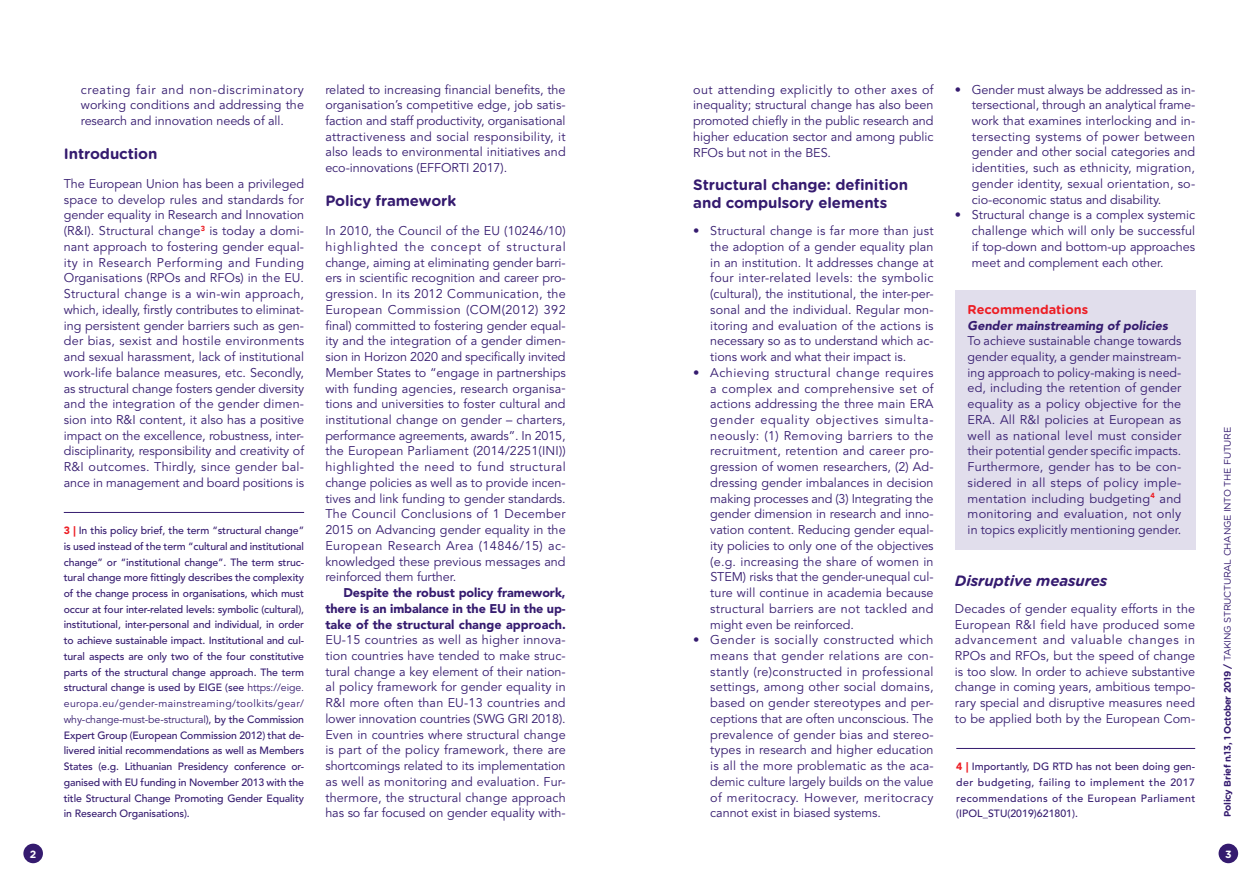
<style>
.page{position:relative;width:1259px;height:893px;background:#fff}
.page>*{position:absolute;margin:0;border:0;box-sizing:border-box;transform-origin:0 0}
.t1{font:700 15px/18px "Gotham Rounded";letter-spacing:-.005em;color:#351b6f}
.t2{font:italic 700 15px "Gotham Rounded";letter-spacing:-.005em;color:#351b6f}
.t3{font:700 12.75px "Gotham Rounded";color:#ed1d24}
.t4{font:12.6px/15.8px "Avenir LTCE";letter-spacing:-.005em;color:#351b6f;text-align:justify}
.t5{font:900 12.6px/15.8px "Avenir LTCE";letter-spacing:.005em;color:#351b6f;text-align:justify}
.t6{font:italic 900 12.6px "Avenir LTCE";color:#351b6f}
.t7{font:500 10.5px/15.8px "Avenir LTCE";letter-spacing:-.005em;color:#351b6f;text-align:justify}
.t8{font:700 10.5px "Gotham Rounded";color:#fff}
.t9{font:9.45px "Gotham Rounded";letter-spacing:-.025em;color:#351b6f}
.s1{font-weight:900;color:#ed1d24}
.s2{font-weight:400}
.s3{font-weight:700}
</style>
<div class="page">
<div style="left:955px;top:290px;width:240px;height:260px;background:#e1deec"></div>
<div style="left:1218px;top:844px;width:20px;height:19px;background:#351b6f;border-radius:50%"></div>
<div style="left:23px;top:844px;width:20px;height:19px;background:#351b6f;border-radius:50%"></div>
<hr style="left:956px;top:748px;width:239px;height:1px;background:#351b6f">
<hr style="left:64px;top:512px;width:240px;height:1px;background:#351b6f">
<p class="t4" style="left:81px;top:81px;width:225px">creating fair and non-discriminatory working conditions and addressing the research and innovation needs of all.</p>
<p class="t1" style="left:64px;top:144px;width:95px">Introduction</p>
<p class="t4" style="left:64px;top:176px;width:242px">The European Union has been a privileged space to develop rules and standards for gender equality in Research and Innovation (R&amp;I). Structural change<sup>3</sup> is today a domi&shy;nant approach to fostering gender equal&shy;ity in Research Performing and Funding Organisations (RPOs and RFOs) in the EU.<br>Structural change is a win-win approach, which, ideally, firstly contributes to eliminat&shy;ing persistent gender barriers such as gen&shy;der bias, sexist and hostile environments and sexual harassment, lack of institutional work-life balance measures, etc. Secondly, as structural change fosters gender diversity and the integration of the gender dimen&shy;sion into R&amp;I content, it also has a positive impact on the excellence, robustness, inter&shy;disciplinarity, responsibility and creativity of R&amp;I outcomes. Thirdly, since gender bal&shy;ance in management and board positions is</p>
<p class="t7" style="left:64px;top:523px;width:242px"><span class="s1">3 |</span> In this policy brief, the term “structural change” is used instead of the term “cultural and institutional change” or “institutional change”. The term struc&shy;tural change more fittingly describes the complexity of the change process in organisations, which must occur at four inter-related levels: symbolic (cultural), institutional, inter-personal and individual, in order to achieve sustainable impact. Institutional and cul&shy;tural aspects are only two of the four constitutive parts of the structural change approach. The term structural change is used by EIGE (see <span class="s2">https://eige. europa.eu/gender-mainstreaming/toolkits/gear/ why-change-must-be-structural</span>), by the Commission Expert Group (European Commission 2012) that de&shy;livered initial recommendations as well as Members States (e.g. Lithuanian Presidency conference or&shy;ganised with EU funding in November 2013 with the title Structural Change Promoting Gender Equality in Research Organisations).</p>
<p class="t4" style="left:325px;top:81px;width:242px">related to increasing financial benefits, the organisation’s competitive edge, job satis&shy;faction and staff productivity, organisational attractiveness and social responsibility, it also leads to environmental initiatives and eco-innovations (EFFORTI 2017).</p>
<p class="t1" style="left:325px;top:191px;width:132px">Policy framework</p>
<p class="t4" style="left:325px;top:223px;width:242px">In 2010, the Council of the EU (10246/10) highlighted the concept of structural change, aiming at eliminating gender barri&shy;ers in scientific recognition and career pro&shy;gression. In its 2012 Communication, the European Commission (COM(2012) 392 final) committed to fostering gender equal&shy;ity and the integration of a gender dimen&shy;sion in Horizon 2020 and specifically invited Member States to “engage in partnerships with funding agencies, research organisa&shy;tions and universities to foster cultural and institutional change on gender – charters, performance agreements, awards”. In 2015, the European Parliament (2014/2251(INI)) highlighted the need to fund structural change policies as well as to provide incen&shy;tives and link funding to gender standards.<br>The Council Conclusions of 1 December 2015 on Advancing gender equality in the European Research Area (14846/15) ac&shy;knowledged these previous messages and reinforced them further.</p>
<p class="t5" style="left:325px;top:585px;width:242px;text-indent:18px">Despite the robust policy framework, there is an imbalance in the EU in the up&shy;take of the structural change approach.</p>
<p class="t4" style="left:325px;top:632px;width:242px">EU-15 countries as well as higher innova&shy;tion countries have tended to make struc&shy;tural change a key element of their nation&shy;al policy framework for gender equality in R&amp;I more often than EU-13 countries and lower innovation countries (SWG GRI 2018).<br>Even in countries where structural change is part of the policy framework, there are shortcomings related to its implementation as well as monitoring and evaluation. Fur&shy;thermore, the structural change approach has so far focused on gender equality with-</p>
<p class="t4" style="left:693px;top:81px;width:242px">out attending explicitly to other axes of inequality; structural change has also been promoted chiefly in the public research and higher education sector and among public RFOs but not in the BES.</p>
<p class="t1" style="left:693px;top:175px;width:216px">Structural change: definition and compulsory elements</p>
<p class="t4" style="left:710px;top:223px;width:225px;text-indent:-17px">• Structural change is far more than just the adoption of a gender equality plan in an institution. It addresses change at four inter-related levels: the symbolic (cultural), the institutional, the inter-per&shy;sonal and the individual. Regular mon&shy;itoring and evaluation of the actions is necessary so as to understand which ac&shy;tions work and what their impact is.</p>
<p class="t4" style="left:710px;top:365px;width:225px;text-indent:-17px">• Achieving structural change requires a complex and comprehensive set of actions addressing the three main ERA gender equality objectives simulta&shy;neously: (1) Removing barriers to the recruitment, retention and career pro&shy;gression of women researchers, (2) Ad&shy;dressing gender imbalances in decision making processes and (3) Integrating the gender dimension in research and inno&shy;vation content. Reducing gender equal&shy;ity policies to only one of the objectives (e.g. increasing the share of women in STEM) risks that the gender-unequal cul&shy;ture will continue in academia because structural barriers are not tackled and might even be reinforced.</p>
<p class="t4" style="left:710px;top:632px;width:225px;text-indent:-17px">• Gender is socially constructed which means that gender relations are con&shy;stantly (re)constructed in professional settings, among other social domains, based on gender stereotypes and per&shy;ceptions that are often unconscious. The prevalence of gender bias and stereo&shy;types in research and higher education is all the more problematic as the aca&shy;demic culture largely builds on the value of meritocracy. However, meritocracy cannot exist in biased systems.</p>
<p class="t4" style="left:972px;top:81px;width:225px;text-indent:-17px">• Gender must always be addressed as in&shy;tersectional, through an analytical frame&shy;work that examines interlocking and in&shy;tersecting systems of power between gender and other social categories and identities, such as ethnicity, migration, gender identity, sexual orientation, so&shy;cio-economic status and disability.</p>
<p class="t4" style="left:972px;top:207px;width:225px;text-indent:-17px">• Structural change is a complex systemic challenge which will only be successful if top-down and bottom-up approaches meet and complement each other.</p>
<p class="t3" style="left:967px;top:300px;width:122px">Recommendations</p>
<p class="t6" style="left:967px;top:317px;width:202px">Gender mainstreaming of policies</p>
<p class="t4" style="left:967px;top:333px;width:215px">To achieve sustainable change towards gender equality, a gender mainstream&shy;ing approach to policy-making is need&shy;ed, including the retention of gender equality as a policy objective for the ERA. All R&amp;I policies at European as well as national level must consider their potential gender specific impacts.<br>Furthermore, gender has to be con&shy;sidered in all steps of policy imple&shy;mentation including budgeting<sup>4</sup> and monitoring and evaluation, not only in topics explicitly mentioning gender.</p>
<p class="t2" style="left:955px;top:570px;width:154px">Disruptive measures</p>
<p class="t4" style="left:955px;top:601px;width:242px">Decades of gender equality efforts in the European R&amp;I field have produced some advancement and valuable changes in RPOs and RFOs, but the speed of change is too slow. In order to achieve substantive change in coming years, ambitious tempo&shy;rary special and disruptive measures need to be applied both by the European Com-</p>
<p class="t7" style="left:956px;top:759px;width:240px"><span class="s1">4 |</span> Importantly, DG RTD has not been doing gen&shy;der budgeting, failing to implement the 2017 recommendations of the European Parliament (IPOL_STU(2019)621801).</p>
<p class="t9" style="left:1221px;top:817px;width:392px;rotate:-90deg"><span class="s3">Policy Brief n.13, 1 October 2019 /</span> TAKING STRUCTURAL CHANGE INTO THE FUTURE</p>
<p class="t8" style="left:30px;top:846px;width:8px">2</p>
<p class="t8" style="left:1225px;top:846px;width:8px">3</p>
</div>
